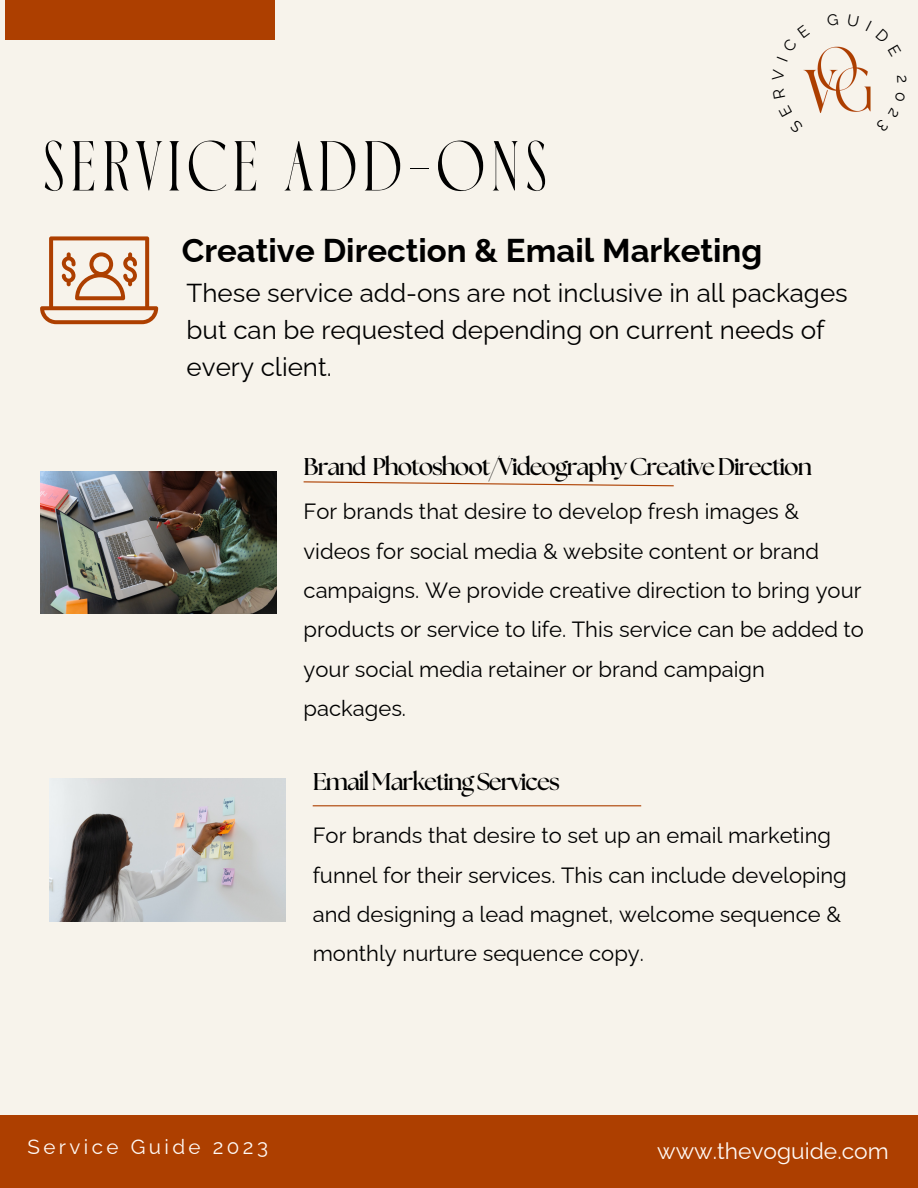
<style>
.page{position:relative;width:918px;height:1188px;background:#f7f3eb}
.page>*{position:absolute;margin:0;border:0;box-sizing:border-box;transform-origin:0 0}
.t1{font:70.5px "Luxoorea";color:#000}
.t2{font:700 33px "Raleway";color:#000}
.t3{font:25.95px/37.2px "Raleway";color:#000}
.t4{font:700 24.3px "The Seasons";letter-spacing:-.05em;color:#000}
.t5{font:22.8px "Raleway";color:#fff9f5}
.t6{font:22.05px/39.3px "Raleway";color:#000}
.t7{font:20.55px "Raleway";letter-spacing:.165em;color:#fff9f5}
</style>
<div class="page">
<div style="left:0;top:1115px;width:918px;height:73px;background:#ad3f00"></div>
<svg style="left:303px;top:481px;width:371px;height:6px"></svg>
<div style="left:5px;top:0;width:269px;height:40px;background:#ad3f00"></div>
<img style="left:803px;top:46px;width:68px;height:67px">
<img style="left:40px;top:471px;width:236px;height:143px">
<hr style="left:313px;top:805px;width:328px;height:1px;background:#ad3f00">
<img style="left:49px;top:779px;width:236px;height:143px">
<svg style="left:40px;top:236px;width:118px;height:88px"></svg>
<svg style="left:803px;top:46px;width:7px;height:16px"></svg>
<svg style="left:866px;top:46px;width:5px;height:11px"></svg>
<h1 class="t1" style="left:40px;top:126px;width:511px">SERVICE ADD-ONS</h1>
<h2 class="t2" style="left:182px;top:231px;width:582px">Creative Direction &amp; Email Marketing</h2>
<p class="t3" style="left:187px;top:274px;width:663px">These service add-ons are not inclusive in all packages but can be requested depending on current needs of every client.</p>
<p class="t4" style="left:304px;top:455px;width:510px">Brand Photoshoot/VideographyCreativeDirection</p>
<p class="t6" style="left:304px;top:492px;width:562px">For brands that desire to develop fresh images &amp; videos for social media &amp; website content or brand campaigns. We provide creative direction to bring your products or service to life. This service can be added to your social media retainer or brand campaign packages.</p>
<p class="t4" style="left:313px;top:771px;width:249px">EmailMarketingServices</p>
<p class="t6" style="left:313px;top:816px;width:536px">For brands that desire to set up an email marketing funnel for their services. This can include developing and designing a lead magnet, welcome sequence &amp; monthly nurture sequence copy.</p>
<p class="t7" style="left:27px;top:1135px;width:242px">Service Guide 2023</p>
<p class="t5" style="left:657px;top:1137px;width:233px">www.thevoguide.com</p>
</div>
